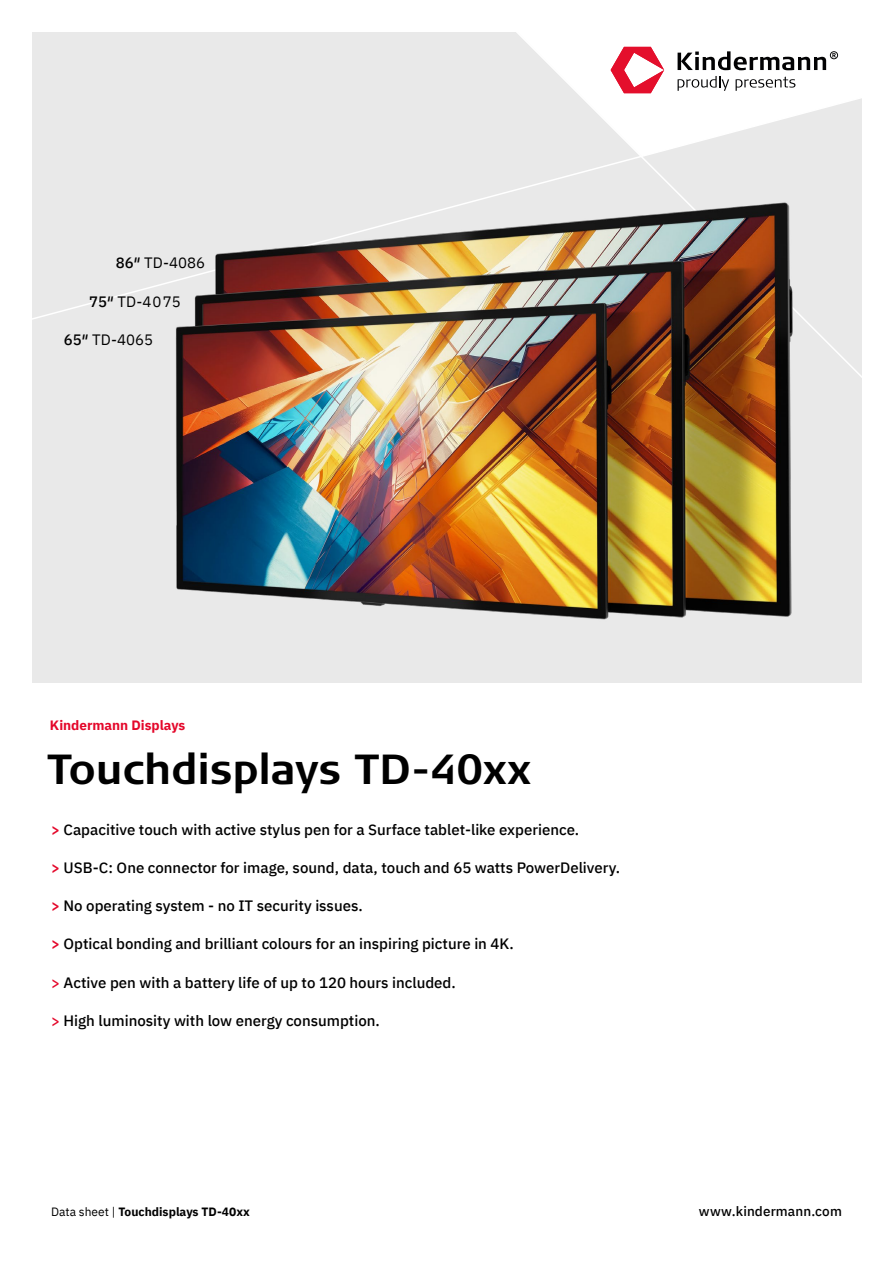
<style>
.page{position:relative;width:893px;height:1263px;background:#fff}
.page>*{position:absolute;margin:0;border:0;box-sizing:border-box;transform-origin:0 0}
.t1{font:500 42px "Signa";letter-spacing:-.005em;color:#000}
.t2{font:500 15px "IBM Plex Sans";color:#000}
.t3{font:15px "IBM Plex Sans";color:#000}
.t4{font:500 13.5px "IBM Plex Sans";letter-spacing:.01em;color:#000}
.t5{font:700 13.5px "IBM Plex Sans";color:#e4072a}
.t6{font:700 12px "IBM Plex Sans";color:#000}
.s1{font-weight:500}
.s2{font-weight:600;color:#e4072a}
.s3{color:#e4072a}
.s4{font-weight:400}
</style>
<div class="page">
<div style="left:32px;top:32px;width:829px;height:651px;background:#e9e9e9"></div>
<svg style="left:516px;top:32px;width:346px;height:401px"></svg>
<svg style="left:678px;top:51px;width:160px;height:19px"></svg>
<svg style="left:678px;top:76px;width:51px;height:15px"></svg>
<svg style="left:736px;top:77px;width:59px;height:14px"></svg>
<svg style="left:611px;top:47px;width:53px;height:45px"></svg>
<img style="left:146px;top:92px;width:671px;height:528px">
<p class="t3" style="left:116px;top:251px;width:91px"><span class="s1">86″</span> TD-4086</p>
<p class="t3" style="left:89px;top:290px;width:93px"><span class="s1">75″</span> TD-4075</p>
<p class="t3" style="left:64px;top:328px;width:91px"><span class="s1">65″</span> TD-4065</p>
<p class="t5" style="left:50px;top:715px;width:137px">Kindermann Displays</p>
<h1 class="t1" style="left:47px;top:740px;width:485px">Touchdisplays TD-40xx</h1>
<p class="t2" style="left:51px;top:818px;width:530px"><span class="s2">&gt;</span> Capacitive touch with active stylus pen for a Surface tablet-like experience.</p>
<p class="t2" style="left:51px;top:856px;width:570px"><span class="s2">&gt;</span> USB-C: One connector for image, sound, data, touch and 65 watts PowerDelivery.</p>
<p class="t2" style="left:51px;top:894px;width:313px"><span class="s2">&gt;</span> No operating system - no IT security issues.</p>
<p class="t2" style="left:51px;top:932px;width:464px"><span class="s2">&gt;</span> Optical bonding and brilliant colours for an inspiring picture in 4K.</p>
<p class="t2" style="left:51px;top:970px;width:406px"><span class="s3">&gt;</span> Active pen with a battery life of up to 120 hours included.</p>
<p class="t2" style="left:51px;top:1009px;width:330px"><span class="s3">&gt;</span> High luminosity with low energy consumption.</p>
<p class="t6" style="left:51px;top:1202px;width:200px"><span class="s4">Data sheet |</span> Touchdisplays TD-40xx</p>
<p class="t4" style="left:699px;top:1201px;width:145px">www.kindermann.com</p>
</div>
